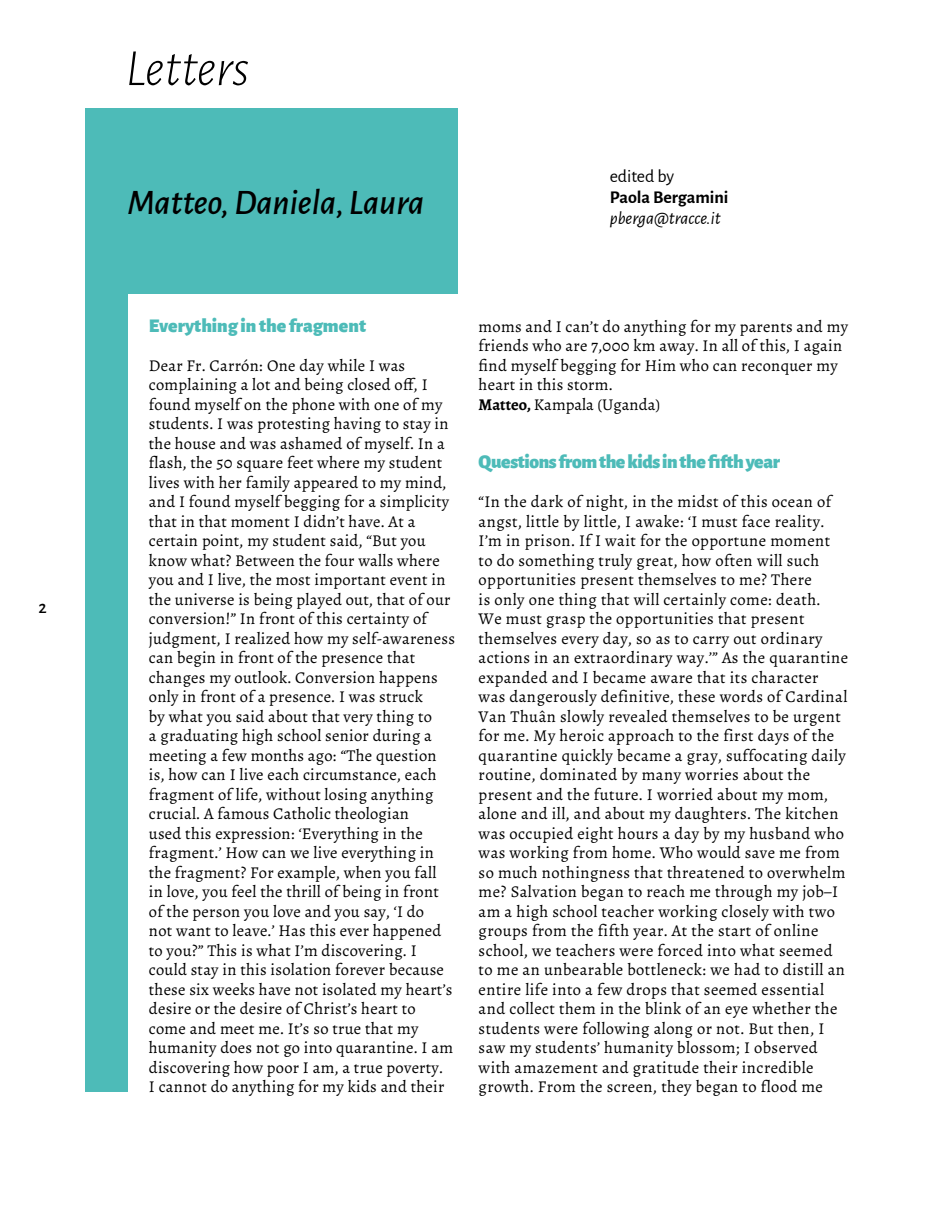
<style>
.page{position:relative;width:936px;height:1212px;background:#fff}
.page>*{position:absolute;margin:0;border:0;box-sizing:border-box;transform-origin:0 0}
.t1{font:italic 300 52.5px "Alegreya Sans";color:#000}
.t2{font:italic 500 36px "Alegreya Sans";color:#000}
.t3{font:900 19.5px "Alegreya Sans";letter-spacing:-.02em;color:#4dbbb8}
.t4{font:900 19.5px "Alegreya Sans";color:#4dbbb8}
.t5{font:italic 18px "Alegreya Sans";color:#000}
.t6{font:700 18px "Alegreya Sans";color:#000}
.t7{font:18px "Alegreya Sans";color:#000}
.t8{font:500 18px "Alegreya Sans";color:#000}
.t9{font:16.5px/19.5px "Alegreya";letter-spacing:.015em;color:#000}
.s1{font-weight:700}
</style>
<div class="page">
<div style="left:85px;top:108px;width:372px;height:984px;background:#4dbbb8"></div>
<div style="left:128px;top:294px;width:341px;height:818px;background:#fff"></div>
<p class="t8" style="left:38px;top:595px;width:10px">2</p>
<h1 class="t1" style="left:125px;top:34px;width:125px">Letters</h1>
<h2 class="t2" style="left:128px;top:177px;width:298px">Matteo, Daniela, Laura</h2>
<p class="t7" style="left:609px;top:164px;width:66px">edited by</p>
<p class="t6" style="left:609px;top:184px;width:120px">Paola Bergamini</p>
<p class="t5" style="left:609px;top:206px;width:112px">pberga@tracce.it</p>
<p class="t4" style="left:149px;top:310px;width:219px">Everything in the fragment</p>
<p class="t9" style="left:149px;top:355px;width:307px">Dear Fr. Carrón: One day while I was complaining a lot and being closed off, I found myself on the phone with one of my students. I was protesting having to stay in the house and was ashamed of myself. In a flash, the 50 square feet where my student lives with her family appeared to my mind, and I found myself begging for a simplicity that in that moment I didn’t have. At a certain point, my student said, “But you know what? Between the four walls where you and I live, the most important event in the universe is being played out, that of our conversion!” In front of this certainty of judgment, I realized how my self-awareness can begin in front of the presence that changes my outlook. Conversion happens only in front of a presence. I was struck<br>by what you said about that very thing to<br>a graduating high school senior during a meeting a few months ago: “The question is, how can I live each circumstance, each fragment of life, without losing anything crucial. A famous Catholic theologian<br>used this expression: ‘Everything in the fragment.’ How can we live everything in the fragment? For example, when you fall<br>in love, you feel the thrill of being in front of the person you love and you say, ‘I do<br>not want to leave.’ Has this ever happened to you?” This is what I’m discovering. I could stay in this isolation forever because these six weeks have not isolated my heart’s desire or the desire of Christ’s heart to come and meet me. It’s so true that my humanity does not go into quarantine. I am discovering how poor I am, a true poverty.<br>I cannot do anything for my kids and their</p>
<p class="t9" style="left:478px;top:316px;width:371px">moms and I can’t do anything for my parents and my friends who are 7,000 km away. In all of this, I again find myself begging for Him who can reconquer my heart in this storm.<br><span class="s1">Matteo,</span> Kampala (Uganda)</p>
<p class="t3" style="left:478px;top:446px;width:303px">Questions from the kids in the fifth year</p>
<p class="t9" style="left:478px;top:492px;width:371px">“In the dark of night, in the midst of this ocean of angst, little by little, I awake: ‘I must face reality.<br>I’m in prison. If I wait for the opportune moment to do something truly great, how often will such opportunities present themselves to me? There<br>is only one thing that will certainly come: death.<br>We must grasp the opportunities that present themselves every day, so as to carry out ordinary actions in an extraordinary way.’” As the quarantine expanded and I became aware that its character was dangerously definitive, these words of Cardinal Van Thuân slowly revealed themselves to be urgent for me. My heroic approach to the first days of the quarantine quickly became a gray, suffocating daily routine, dominated by many worries about the present and the future. I worried about my mom, alone and ill, and about my daughters. The kitchen was occupied eight hours a day by my husband who was working from home. Who would save me from so much nothingness that threatened to overwhelm me? Salvation began to reach me through my job–I am a high school teacher working closely with two groups from the fifth year. At the start of online school, we teachers were forced into what seemed to me an unbearable bottleneck: we had to distill an entire life into a few drops that seemed essential and collect them in the blink of an eye whether the students were following along or not. But then, I saw my students’ humanity blossom; I observed with amazement and gratitude their incredible growth. From the screen, they began to flood me</p>
</div>
